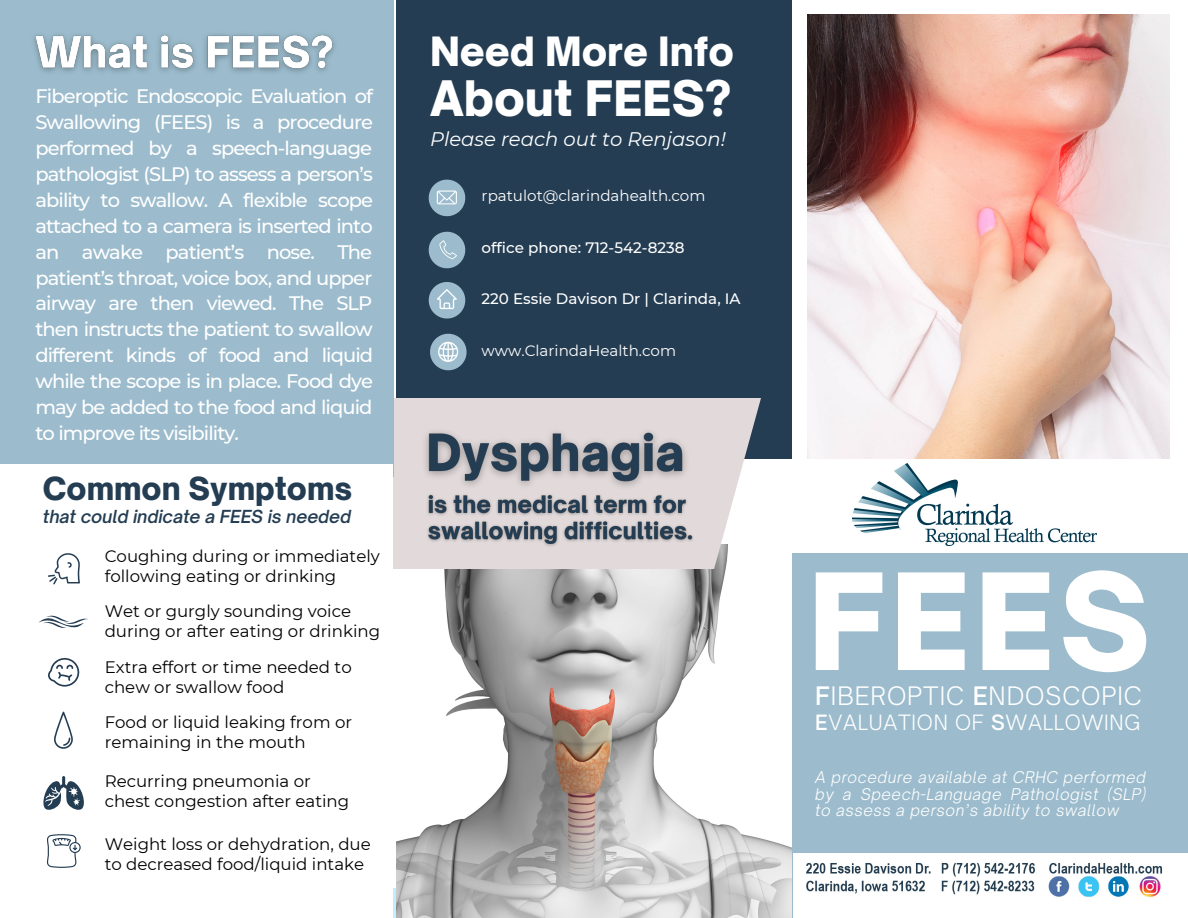
<style>
.page{position:relative;width:1188px;height:918px;background:#fff}
.page>*{position:absolute;margin:0;border:0;box-sizing:border-box;transform-origin:0 0}
.t1{font:900 127.95px "Open Sauce One";color:#fff}
.t2{font:900 46.8px "Open Sauce One";color:#fff}
.t3{font:900 38.7px "Open Sauce One";color:#fff}
.t4{font:900 30.45px "Open Sauce One";color:#243d53}
.t5{font:300 24.45px "Open Sauce One";letter-spacing:.035em;color:#fff}
.t6{font:300 20.25px "Open Sauce One";letter-spacing:.035em;color:#fff}
.t7{font:italic 19.65px "Montserrat";color:#fff}
.t8{font:500 19.5px/25.8px "Montserrat";letter-spacing:-.045em;color:#fff;text-align:justify}
.t9{font:italic 600 17.25px "Open Sauce One";letter-spacing:-.005em;color:#243d53}
.t10{font:16.65px/20.2px "Montserrat";color:#000}
.t11{font:italic 300 15.45px/16.8px "Open Sauce One";letter-spacing:.035em;color:#fff;text-align:justify}
.t12{font:500 15.15px "Montserrat";color:#fff}
.t13{font:15.15px "Montserrat";color:#fff}
.s1{font-weight:500}
</style>
<div class="page">
<div style="left:396px;top:0;width:396px;height:918px;background:#243d53"></div>
<img style="left:807px;top:15px;width:362px;height:444px">
<svg style="left:761px;top:459px;width:336px;height:86px"></svg>
<svg style="left:429px;top:282px;width:36px;height:37px"></svg>
<svg style="left:429px;top:232px;width:36px;height:36px"></svg>
<svg style="left:429px;top:180px;width:36px;height:36px"></svg>
<svg style="left:430px;top:334px;width:37px;height:36px"></svg>
<div style="left:792px;top:553px;width:396px;height:365px;background:#9cbccd"></div>
<img style="left:852px;top:464px;width:244px;height:82px">
<div style="left:793px;top:853px;width:395px;height:64px;background:#fff"></div>
<img style="left:806px;top:863px;width:357px;height:34px">
<img style="left:396px;top:545px;width:396px;height:373px">
<svg style="left:393px;top:398px;width:368px;height:170px;background:#e0dadb"></svg>
<div style="left:0;top:0;width:394px;height:477px;background:#9cbccd"></div>
<div style="left:0;top:464px;width:393px;height:454px;background:#fff"></div>
<svg style="left:48px;top:553px;width:32px;height:31px"></svg>
<svg style="left:38px;top:615px;width:51px;height:13px"></svg>
<svg style="left:48px;top:658px;width:31px;height:29px"></svg>
<svg style="left:54px;top:712px;width:19px;height:37px"></svg>
<svg style="left:43px;top:776px;width:41px;height:34px"></svg>
<svg style="left:47px;top:834px;width:34px;height:34px"></svg>
<img style="left:415px;top:411px;width:282px;height:86px">
<img style="left:34px;top:34px;width:301px;height:39px">
<img style="left:422px;top:485px;width:276px;height:67px">
<p class="t8" style="left:35px;top:84px;width:339px">Fiberoptic Endoscopic Evaluation of Swallowing (FEES) is a procedure performed by a speech-language pathologist (SLP) to assess a person’s ability to swallow. A flexible scope attached to a camera is inserted into an awake patient’s nose. The patient’s throat, voice box, and upper airway are then viewed. The SLP then instructs the patient to swallow different kinds of food and liquid while the scope is in place. Food dye may be added to the food and liquid to improve its visibility.</p>
<h3 class="t4" style="left:43px;top:470px;width:311px">Common Symptoms</h3>
<p class="t9" style="left:43px;top:505px;width:310px">that could indicate a FEES is needed</p>
<p class="t10" style="left:105px;top:545px;width:277px">Coughing during or immediately following eating or drinking</p>
<p class="t10" style="left:105px;top:601px;width:277px">Wet or gurgly sounding voice during or after eating or drinking</p>
<p class="t10" style="left:105px;top:657px;width:249px">Extra effort or time needed to chew or swallow food</p>
<p class="t10" style="left:105px;top:712px;width:249px">Food or liquid leaking from or remaining in the mouth</p>
<p class="t10" style="left:105px;top:770px;width:246px">Recurring pneumonia or chest congestion after eating</p>
<p class="t10" style="left:105px;top:833px;width:268px">Weight loss or dehydration, due to decreased food/liquid intake</p>
<h3 class="t3" style="left:430px;top:27px;width:305px">Need More Info</h3>
<h2 class="t2" style="left:430px;top:70px;width:303px">About FEES?</h2>
<p class="t7" style="left:430px;top:127px;width:297px">Please reach out to Renjason!</p>
<p class="t13" style="left:482px;top:187px;width:225px">rpatulot@clarindahealth.com</p>
<p class="t12" style="left:482px;top:238px;width:204px">office phone: 712-542-8238</p>
<p class="t12" style="left:482px;top:289px;width:260px">220 Essie Davison Dr | Clarinda, IA</p>
<p class="t13" style="left:482px;top:341px;width:196px">www.ClarindaHealth.com</p>
<h1 class="t1" style="left:808px;top:542px;width:344px">FEES</h1>
<p class="t5" style="left:815px;top:681px;width:328px"><span class="s1">F</span>IBEROPTIC <span class="s1">E</span>NDOSCOPIC</p>
<p class="t6" style="left:815px;top:710px;width:327px"><span class="s1">E</span>VALUATION OF <span class="s1">S</span>WALLOWING</p>
<p class="t11" style="left:815px;top:768px;width:332px">A procedure available at CRHC performed by a Speech-Language Pathologist (SLP) to assess a person’s ability to swallow</p>
</div>
